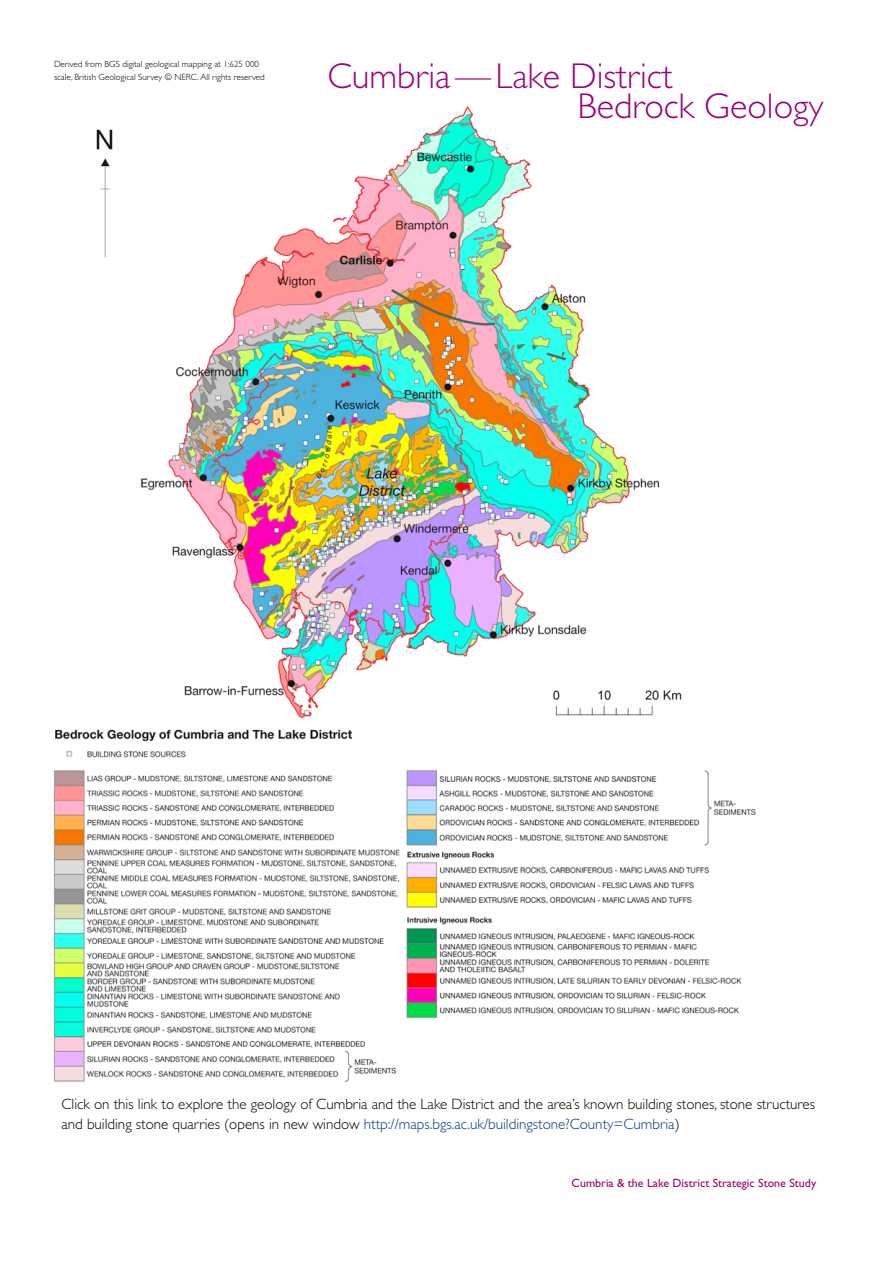
<style>
.page{position:relative;width:893px;height:1263px;background:#fff}
.page>*{position:absolute;margin:0;border:0;box-sizing:border-box;transform-origin:0 0}
.t1{font:300 36px/30px "Gill Sans";color:#9a0577}
.t2{font:300 15px/19.5px "Gill Sans";color:#000}
.t3{font:12px "Gill Sans";color:#9a0577}
.t4{font:300 9px/13.5px "Gill Sans";color:#000}
.s1{color:#003882}
</style>
<div class="page">
<img style="left:53px;top:106px;width:703px;height:976px">
<p class="t4" style="left:54px;top:57px;width:212px">Derived from BGS digital geological mapping at 1:625 000 scale, British Geological Survey © NERC. All rights reserved</p>
<h1 class="t1" style="left:578px;top:62px;width:247px;text-indent:-250px">Cumbria—Lake District<br>Bedrock Geology</h1>
<p class="t2" style="left:61px;top:1095px;width:755px">Click on this link to explore the geology of Cumbria and the Lake District and the area’s known building stones, stone structures and building stone quarries (opens in new window <span class="s1">http://maps.bgs.ac.uk/buildingstone?County=Cumbria</span>)</p>
<p class="t3" style="left:571px;top:1176px;width:246px">Cumbria &amp; the Lake District Strategic Stone Study</p>
</div>
